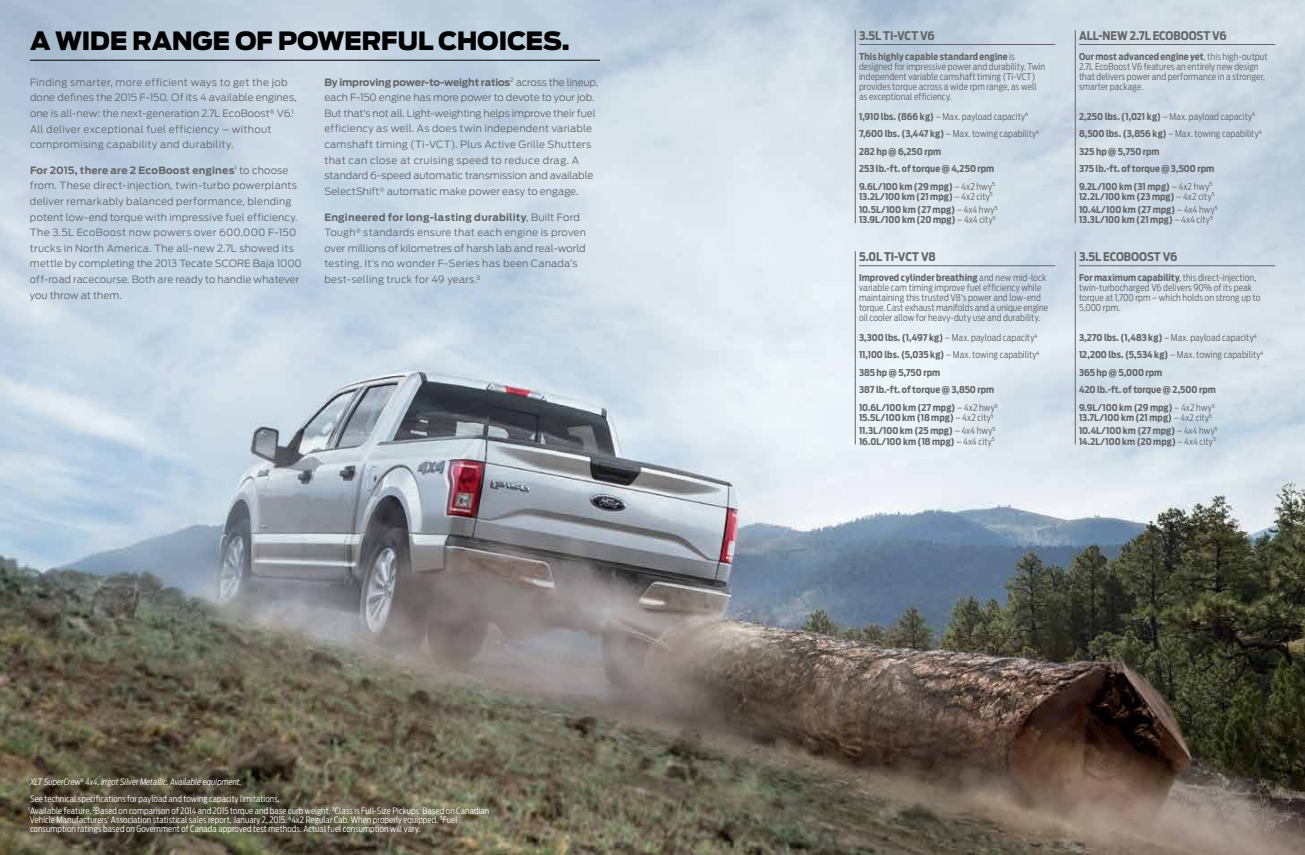
<style>
.page{position:relative;width:1305px;height:855px;background:#fff}
.page>*{position:absolute;margin:0;border:0;box-sizing:border-box;transform-origin:0 0}
.t1{font:900 25px "Ford Antenna";letter-spacing:-.02em;color:#000}
.t2{font:700 11.88px "Ford Antenna Cond";letter-spacing:-.005em;color:#636466}
.t3{font:300 10px/15.6px "Ford Antenna";letter-spacing:.015em;color:#636466}
.t4{font:700 9.38px/17.5px "Ford Antenna Cond";color:#636466}
.t5{font:300 9.38px/10px "Ford Antenna Cond";letter-spacing:.01em;color:#636466}
.t6{font:300 8.75px/9.4px "Ford Antenna Cond";letter-spacing:.01em;color:#fff}
.s1{font-weight:700}
.s2{font-family:"Ford Antenna Cond"}
.s3{font-style:italic}
.s4{font-weight:300}
</style>
<div class="page">
<img style="left:0;top:0;width:1305px;height:855px">
<hr style="left:30px;top:60px;width:570px;height:1px;background:#000">
<svg style="left:855px;top:30px;width:1px;height:14px"></svg>
<hr style="left:855px;top:44px;width:1px;height:60px;background:#636466">
<svg style="left:855px;top:104px;width:1px;height:73px"></svg>
<hr style="left:855px;top:177px;width:1px;height:46px;background:#636466">
<hr style="left:859px;top:44px;width:196px;height:1px;background:#636466">
<svg style="left:1075px;top:30px;width:1px;height:14px"></svg>
<hr style="left:1075px;top:44px;width:1px;height:60px;background:#636466">
<svg style="left:1075px;top:104px;width:1px;height:73px"></svg>
<hr style="left:1075px;top:177px;width:1px;height:46px;background:#636466">
<hr style="left:1079px;top:44px;width:196px;height:1px;background:#636466">
<svg style="left:855px;top:251px;width:1px;height:15px"></svg>
<hr style="left:855px;top:266px;width:1px;height:60px;background:#636466">
<svg style="left:855px;top:326px;width:1px;height:72px"></svg>
<hr style="left:855px;top:398px;width:1px;height:46px;background:#636466">
<hr style="left:859px;top:266px;width:196px;height:1px;background:#636466">
<svg style="left:1075px;top:251px;width:1px;height:15px"></svg>
<hr style="left:1075px;top:266px;width:1px;height:60px;background:#636466">
<svg style="left:1075px;top:326px;width:1px;height:72px"></svg>
<hr style="left:1075px;top:398px;width:1px;height:46px;background:#636466">
<hr style="left:1079px;top:266px;width:196px;height:1px;background:#636466">
<h1 class="t1" style="left:30px;top:18px;width:542px">A WIDE RANGE OF POWERFUL CHOICES.</h1>
<p class="t3" style="left:30px;top:73px;width:268px">Finding smarter, more efficient ways to get the job done defines the 2015 F-150. Of its 4 available engines, one is all-new: the next-generation 2.7L EcoBoost<sup>®</sup> V6.<sup>1<br></sup>All deliver exceptional fuel efficiency – without compromising capability and durability.</p>
<p class="t3" style="left:30px;top:161px;width:273px"><span class="s1">For 2015, there are 2 EcoBoost engines</span><sup>1</sup> to choose from. These direct-injection, twin-turbo powerplants deliver remarkably balanced performance, blending potent low-end torque with impressive fuel efficiency.<br>The 3.5L EcoBoost now powers over 600,000 F-150 trucks in North America. The all-new 2.7L showed its mettle by completing the 2013 Tecate SCORE Baja 1000 off-road racecourse. Both are ready to handle whatever you throw at them.</p>
<p class="t3" style="left:324px;top:73px;width:275px"><span class="s1">By improving power-to-weight ratios</span><sup>2</sup> across the lineup, each F-150 engine has more power to devote to your job.<br>But that’s not all. Light-weighting helps improve their fuel efficiency as well. As does twin independent variable camshaft timing (Ti-VCT). Plus Active Grille Shutters that can close at cruising speed to reduce drag. A standard 6-speed automatic transmission and available SelectShift<sup>®</sup> automatic make power easy to engage.</p>
<p class="t3" style="left:324px;top:208px;width:263px"><span class="s1">Engineered for long-lasting durability</span>, Built Ford Tough<sup>®</sup> standards ensure that each engine is proven over millions of kilometres of harsh lab and real-world testing. It<span class="s2">’</span>s no wonder F-Series has been Canada’s best-selling truck for 49 years.<sup>3</sup></p>
<p class="t6" style="left:30px;top:772px;width:251px;line-height:16.9px"><span class="s3">XLT SuperCrew</span><sup>®</sup> <span class="s3">4x4. Ingot Silver Metallic. Available equipment.<br></span>See technical specifications for payload and towing capacity limitations.</p>
<p class="t6" style="left:28px;top:805px;width:463px"><sup>1</sup>Available feature. <sup>2</sup>Based on comparison of 2014 and 2015 torque and base curb weight. <sup>3</sup>Class is Full-Size Pickups. Based on Canadian<br>Vehicle Manufacturers’ Association statistical sales report, January 2, 2015. <sup>4</sup>4x2 Regular Cab. When properly equipped. <sup>5</sup>Fuel consumption ratings based on Government of Canada approved test methods. Actual fuel consumption will vary.</p>
<p class="t2" style="left:859px;top:25px;width:77px">3.5L TI-VCT V6</p>
<p class="t5" style="left:859px;top:50px;width:188px"><span class="s1">This highly capable standard engine</span> is designed for impressive power and durability. Twin independent variable camshaft timing (Ti-VCT) provides torque across a wide rpm range, as well as exceptional efficiency.</p>
<p class="t4" style="left:859px;top:106px;width:182px">1,910 lbs. (866 kg) <span class="s4">– Max. payload capacity</span><sup>4<br></sup>7,600 lbs. (3,447 kg) <span class="s4">– Max. towing capability</span><sup>4<br></sup>282 hp @ 6,250 rpm<br>253 lb.-ft. of torque @ 4,250 rpm<br>9.6L/100 km (29 mpg) <span class="s4">– 4x2 hwy</span><sup>5</sup></p>
<p class="t4" style="left:859px;top:188px;width:140px;line-height:13.8px">13.2L/100 km (21 mpg) <span class="s4">– 4x2 city</span><sup>5<br></sup>10.5L/100 km (27 mpg) <span class="s4">– 4x4 hwy</span><sup>5</sup></p>
<p class="t4" style="left:859px;top:210px;width:138px">13.9L/100 km (20 mpg) <span class="s4">– 4x4 city</span><sup>5</sup></p>
<p class="t2" style="left:859px;top:246px;width:78px">5.0L TI-VCT V8</p>
<p class="t5" style="left:859px;top:271px;width:191px"><span class="s1">Improved cylinder breathing</span> and new mid-lock variable cam timing improve fuel efficiency while maintaining this trusted V8’s power and low-end torque. Cast exhaust manifolds and a unique engine oil cooler allow for heavy-duty use and durability.</p>
<p class="t4" style="left:859px;top:327px;width:182px">3,300 lbs. (1,497 kg) <span class="s4">– Max. payload capacity</span><sup>4<br></sup>11,100 lbs. (5,035 kg) <span class="s4">– Max. towing capability</span><sup>4<br></sup>385 hp @ 5,750 rpm<br>387 lb.-ft. of torque @ 3,850 rpm<br>10.6L/100 km (27 mpg) <span class="s4">– 4x2 hwy</span><sup>5</sup></p>
<p class="t4" style="left:859px;top:409px;width:138px;line-height:13.8px">15.5L/100 km (18 mpg) <span class="s4">– 4x2 city</span><sup>5<br></sup>11.3L/100 km (25 mpg) <span class="s4">– 4x4 hwy</span><sup>5</sup></p>
<p class="t4" style="left:859px;top:431px;width:137px">16.0L/100 km (18 mpg) <span class="s4">– 4x4 city</span><sup>5</sup></p>
<p class="t2" style="left:1079px;top:25px;width:149px">ALL-NEW 2.7L ECOBOOST V6</p>
<p class="t5" style="left:1079px;top:50px;width:190px"><span class="s1">Our most advanced engine yet</span>, this high-output 2.7L EcoBoost V6 features an entirely new design that delivers power and performance in a stronger, smarter package.</p>
<p class="t4" style="left:1079px;top:106px;width:184px">2,250 lbs. (1,021 kg) <span class="s4">– Max. payload capacity</span><sup>4<br></sup>8,500 lbs. (3,856 kg) <span class="s4">– Max. towing capability</span><sup>4<br></sup>325 hp @ 5,750 rpm<br>375 lb.-ft. of torque @ 3,500 rpm<br>9.2L/100 km (31 mpg) <span class="s4">– 4x2 hwy</span><sup>5</sup></p>
<p class="t4" style="left:1079px;top:188px;width:140px;line-height:13.8px">12.2L/100 km (23 mpg) <span class="s4">– 4x2 city</span><sup>5<br></sup>10.4L/100 km (27 mpg) <span class="s4">– 4x4 hwy</span><sup>5</sup></p>
<p class="t4" style="left:1079px;top:210px;width:135px">13.3L/100 km (21 mpg) <span class="s4">– 4x4 city</span><sup>5</sup></p>
<p class="t2" style="left:1079px;top:246px;width:100px">3.5L ECOBOOST V6</p>
<p class="t5" style="left:1079px;top:271px;width:183px"><span class="s1">For maximum capability</span>, this direct-injection, twin-turbocharged V6 delivers 90% of its peak torque at 1,700 rpm – which holds on strong up to 5,000 rpm.</p>
<p class="t4" style="left:1079px;top:327px;width:186px">3,270 lbs. (1,483 kg) <span class="s4">– Max. payload capacity</span><sup>4<br></sup>12,200 lbs. (5,534 kg) <span class="s4">– Max. towing capability</span><sup>4<br></sup>365 hp @ 5,000 rpm<br>420 lb.-ft. of torque @ 2,500 rpm<br>9.9L/100 km (29 mpg) <span class="s4">– 4x2 hwy</span><sup>5</sup></p>
<p class="t4" style="left:1079px;top:409px;width:140px;line-height:13.8px">13.7L/100 km (21 mpg) <span class="s4">– 4x2 city</span><sup>5<br></sup>10.4L/100 km (27 mpg) <span class="s4">– 4x4 hwy</span><sup>5</sup></p>
<p class="t4" style="left:1079px;top:431px;width:138px">14.2L/100 km (20 mpg) <span class="s4">– 4x4 city</span><sup>5</sup></p>
</div>
